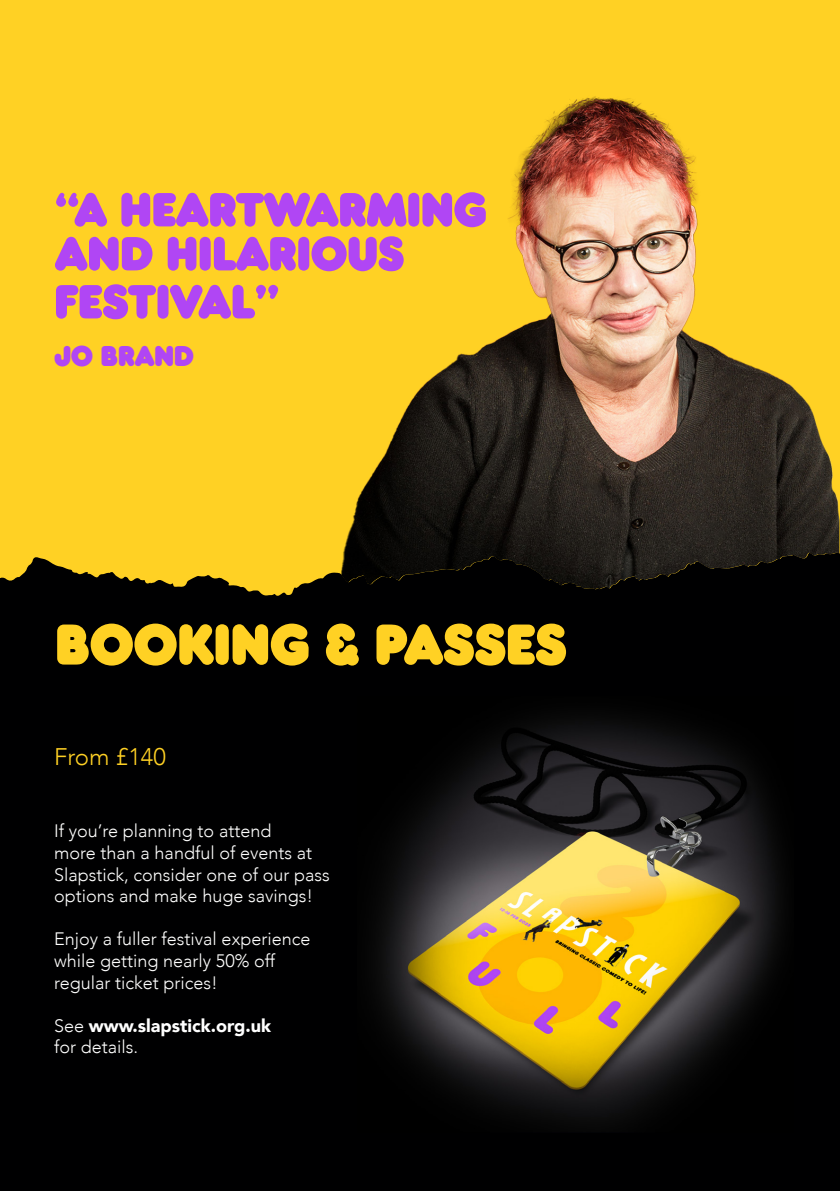
<style>
.page{position:relative;width:840px;height:1191px;background:#fff}
.page>*{position:absolute;margin:0;border:0;box-sizing:border-box;transform-origin:0 0}
.t1{font:60px "Frankfurter Std";letter-spacing:-.04em;color:#ffd124}
.t2{font:50px/48px "Frankfurter Std";letter-spacing:-.04em;color:#b046f4}
.t3{font:30px "Frankfurter Std";letter-spacing:-.04em;color:#b046f4}
.t4{font:300 24px "Avenir";color:#fed024}
.t5{font:300 18px/21.6px "Avenir";color:#fff}
.t6{font:900 18px "Avenir";color:#fff}
.s1{font-weight:300}
</style>
<div class="page">
<div style="left:0;top:501px;width:839px;height:690px;background:#000001"></div>
<svg style="left:0;top:0;width:839px;height:596px;fill:#ffd124"></svg>
<img style="left:337px;top:95px;width:424px;height:494px">
<img style="left:376px;top:719px;width:405px;height:403px">
<p class="t2" style="left:54px;top:185px;width:434px">“A HEARTWARMING</p>
<p class="t2" style="left:54px;top:229px;width:352px">AND HILARIOUS<br>FESTIVAL”</p>
<p class="t3" style="left:54px;top:338px;width:142px">JO BRAND</p>
<p class="t1" style="left:54px;top:608px;width:515px">BOOKING &amp; PASSES</p>
<p class="t4" style="left:54px;top:743px;width:113px">From £140</p>
<p class="t5" style="left:54px;top:820px;width:277px">If you’re planning to attend<br>more than a handful of events at<br>Slapstick, consider one of our pass options and make huge savings!</p>
<p class="t5" style="left:54px;top:928px;width:258px">Enjoy a fuller festival experience while getting nearly 50% off regular ticket prices!</p>
<p class="t6" style="left:54px;top:1010px;width:219px"><span class="s1">See</span> www.slapstick.org.uk</p>
<p class="t5" style="left:54px;top:1036px;width:86px">for details.</p>
</div>
